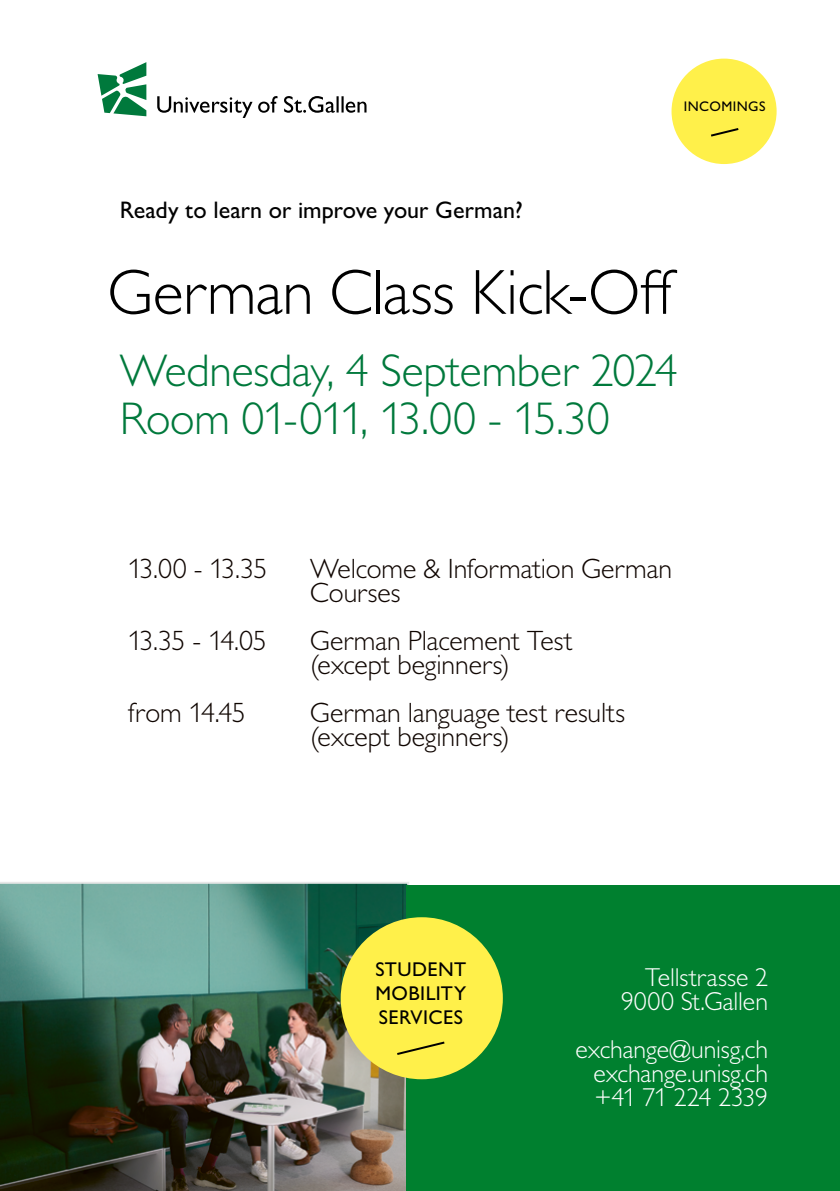
<style>
.page{position:relative;width:840px;height:1191px;background:#fff}
.page>*{position:absolute;margin:0;border:0;box-sizing:border-box;transform-origin:0 0}
.t1{font:300 64px "Gill Sans MT Pro";letter-spacing:-.005em;color:#000}
.t2{font:300 46px/48px "Gill Sans MT Pro";letter-spacing:-.005em;color:#00793c}
.t3{font:300 28px/24px "Gill Sans MT Pro";letter-spacing:-.005em;color:#0f0500}
.t4{font:300 26px/24px "Gill Sans MT Pro";letter-spacing:-.005em;color:#fff;text-align:right}
.t5{font:500 24px "Gill Sans MT Pro";color:#000}
.t6{font:500 20px/24px "Gill Sans MT Pro";letter-spacing:.02em;color:#000;text-align:justify}
.t7{font:500 14px "Gill Sans MT Pro";letter-spacing:.035em;color:#000}
</style>
<div class="page">
<img style="left:0;top:882px;width:409px;height:309px">
<div style="left:406px;top:885px;width:433px;height:306px;background:#00802f"></div>
<div style="left:340px;top:917px;width:162px;height:162px;background:#fff04a;border-radius:50%"></div>
<svg style="left:397px;top:1041px;width:48px;height:14px"></svg>
<svg style="left:157px;top:96px;width:209px;height:22px"></svg>
<svg style="left:97px;top:62px;width:49px;height:54px"></svg>
<div style="left:671px;top:59px;width:105px;height:105px;background:#fff04a;border-radius:50%"></div>
<svg style="left:711px;top:128px;width:28px;height:9px"></svg>
<p class="t5" style="left:120px;top:195px;width:404px">Ready to learn or improve your German?</p>
<p class="t7" style="left:683px;top:98px;width:83px">INCOMINGS</p>
<h1 class="t1" style="left:108px;top:254px;width:570px">German Class Kick-Off</h1>
<h2 class="t2" style="left:120px;top:345px;width:559px">Wednesday, 4 September 2024<br>Room 01-011, 13.00 - 15.30</h2>
<p class="t3" style="left:128px;top:556px;width:141px">13.00 - 13.35</p>
<p class="t3" style="left:310px;top:556px;width:363px">Welcome &amp; Information German<br>Courses</p>
<p class="t3" style="left:128px;top:628px;width:140px">13.35 - 14.05</p>
<p class="t3" style="left:310px;top:628px;width:264px">German Placement Test (except beginners)</p>
<p class="t3" style="left:128px;top:700px;width:119px">from 14.45</p>
<p class="t3" style="left:310px;top:700px;width:316px">German language test results (except beginners)</p>
<p class="t6" style="left:375px;top:957px;width:92px">STUDENT MOBILITY SERVICES</p>
<p class="t4" style="left:620px;top:965px;width:148px">Tellstrasse 2<br>9000 St.Gallen</p>
<p class="t4" style="left:593px;top:1037px;width:176px;text-align:justify;text-indent:-18px">exchange@unisg,ch exchange.unisg.ch +41 71 224 2339</p>
</div>
